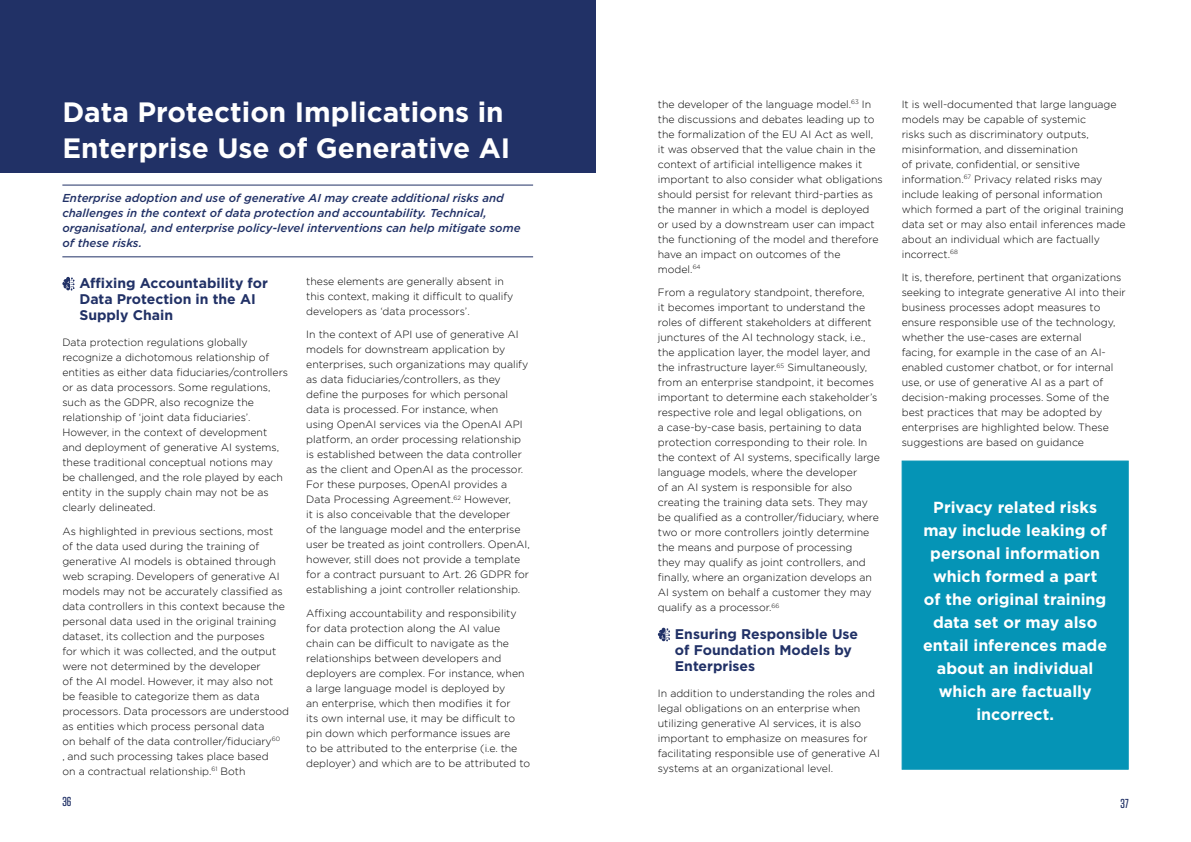
<style>
.page{position:relative;width:1191px;height:842px;background:#fff}
.page>*{position:absolute;margin:0;border:0;box-sizing:border-box;transform-origin:0 0}
.t1{font:700 28px/36px "Gotham";color:#fff}
.t2{font:700 16px/23px "Gotham";color:#fff;text-align:center}
.t3{font:700 14px/16px "Gotham";color:#213166}
.t4{font:500 13px "Rain Tungsten";color:#213166}
.t5{font:italic 500 11.5px/15px "Gotham";color:#213166}
.t6{font:300 10.5px/15px "Gotham";color:#000}
</style>
<div class="page">
<div style="left:0;top:0;width:595px;height:173px;background:#213166"></div>
<hr style="left:62px;top:185px;width:471px;height:1px;background:#213166">
<hr style="left:62px;top:256px;width:471px;height:1px;background:#213166">
<svg style="left:62px;top:277px;width:13px;height:14px"></svg>
<svg style="left:658px;top:628px;width:12px;height:13px"></svg>
<div style="left:901px;top:461px;width:227px;height:308px;background:#0594b6;border:1px solid #0594b6"></div>
<h1 class="t1" style="left:62px;top:94px;width:449px">Data Protection Implications in<br>Enterprise Use of Generative AI</h1>
<p class="t5" style="left:62px;top:190px;width:460px">Enterprise adoption and use of generative AI may create additional risks and challenges in the context of data protection and accountability. Technical, organisational, and enterprise policy-level interventions can help mitigate some of these risks.</p>
<h3 class="t3" style="left:79px;top:275px;width:190px">Affixing Accountability for<br>Data Protection in the AI<br>Supply Chain</h3>
<p class="t6" style="left:62px;top:335px;width:227px">Data protection regulations globally recognize a dichotomous relationship of entities as either data fiduciaries/controllers or as data processors. Some regulations, such as the GDPR, also recognize the relationship of ‘joint data fiduciaries’.<br>However, in the context of development and deployment of generative AI systems, these traditional conceptual notions may be challenged, and the role played by each entity in the supply chain may not be as clearly delineated.</p>
<p class="t6" style="left:62px;top:523px;width:228px">As highlighted in previous sections, most<br>of the data used during the training of generative AI models is obtained through web scraping. Developers of generative AI models may not be accurately classified as data controllers in this context because the personal data used in the original training dataset, its collection and the purposes<br>for which it was collected, and the output were not determined by the developer<br>of the AI model. However, it may also not<br>be feasible to categorize them as data processors. Data processors are understood as entities which process personal data<br>on behalf of the data controller/fiduciary<sup>60<br></sup>, and such processing takes place based<br>on a contractual relationship.<sup>61</sup> Both</p>
<p class="t6" style="left:306px;top:273px;width:209px">these elements are generally absent in this context, making it difficult to qualify developers as ‘data processors’.</p>
<p class="t6" style="left:306px;top:327px;width:225px">In the context of API use of generative AI models for downstream application by enterprises, such organizations may qualify as data fiduciaries/controllers, as they define the purposes for which personal data is processed. For instance, when<br>using OpenAI services via the OpenAI API platform, an order processing relationship is established between the data controller as the client and OpenAI as the processor.<br>For these purposes, OpenAI provides a Data Processing Agreement.<sup>62</sup> However,<br>it is also conceivable that the developer<br>of the language model and the enterprise user be treated as joint controllers. OpenAI, however, still does not provide a template for a contract pursuant to Art. 26 GDPR for establishing a joint controller relationship.</p>
<p class="t6" style="left:306px;top:605px;width:225px">Affixing accountability and responsibility for data protection along the AI value chain can be difficult to navigate as the relationships between developers and deployers are complex. For instance, when a large language model is deployed by<br>an enterprise, which then modifies it for<br>its own internal use, it may be difficult to pin down which performance issues are<br>to be attributed to the enterprise (i.e. the deployer) and which are to be attributed to</p>
<p class="t6" style="left:658px;top:96px;width:226px">the developer of the language model.<sup>63</sup> In the discussions and debates leading up to the formalization of the EU AI Act as well,<br>it was observed that the value chain in the context of artificial intelligence makes it important to also consider what obligations should persist for relevant third-parties as the manner in which a model is deployed or used by a downstream user can impact the functioning of the model and therefore have an impact on outcomes of the model.<sup>64</sup></p>
<p class="t6" style="left:658px;top:285px;width:224px">From a regulatory standpoint, therefore,<br>it becomes important to understand the roles of different stakeholders at different junctures of the AI technology stack, i.e., the application layer, the model layer, and the infrastructure layer.<sup>65</sup> Simultaneously, from an enterprise standpoint, it becomes important to determine each stakeholder’s respective role and legal obligations, on<br>a case-by-case basis, pertaining to data protection corresponding to their role. In the context of AI systems, specifically large language models, where the developer<br>of an AI system is responsible for also creating the training data sets. They may be qualified as a controller/fiduciary, where two or more controllers jointly determine the means and purpose of processing<br>they may qualify as joint controllers, and finally, where an organization develops an AI system on behalf a customer they may qualify as a processor.<sup>66</sup></p>
<h3 class="t3" style="left:675px;top:625px;width:185px">Ensuring Responsible Use of Foundation Models by<br>Enterprises</h3>
<p class="t6" style="left:658px;top:685px;width:224px">In addition to understanding the roles and legal obligations on an enterprise when utilizing generative AI services, it is also important to emphasize on measures for facilitating responsible use of generative AI systems at an organizational level.</p>
<p class="t6" style="left:901px;top:96px;width:225px">It is well-documented that large language models may be capable of systemic<br>risks such as discriminatory outputs, misinformation, and dissemination<br>of private, confidential, or sensitive information.<sup>67</sup> Privacy related risks may include leaking of personal information which formed a part of the original training data set or may also entail inferences made about an individual which are factually incorrect.<sup>68</sup></p>
<p class="t6" style="left:901px;top:270px;width:225px">It is, therefore, pertinent that organizations seeking to integrate generative AI into their business processes adopt measures to ensure responsible use of the technology, whether the use-cases are external<br>facing, for example in the case of an AI&shy;enabled customer chatbot, or for internal use, or use of generative AI as a part of decision-making processes. Some of the best practices that may be adopted by enterprises are highlighted below. These suggestions are based on guidance</p>
<h2 class="t2" style="left:923px;top:496px;width:185px">Privacy related risks may include leaking of personal information which formed a part of the original training data set or may also entail inferences made about an individual which are factually incorrect.</h2>
<p class="t4" style="left:62px;top:795px;width:11px">36</p>
<p class="t4" style="left:1120px;top:797px;width:10px">37</p>
</div>
